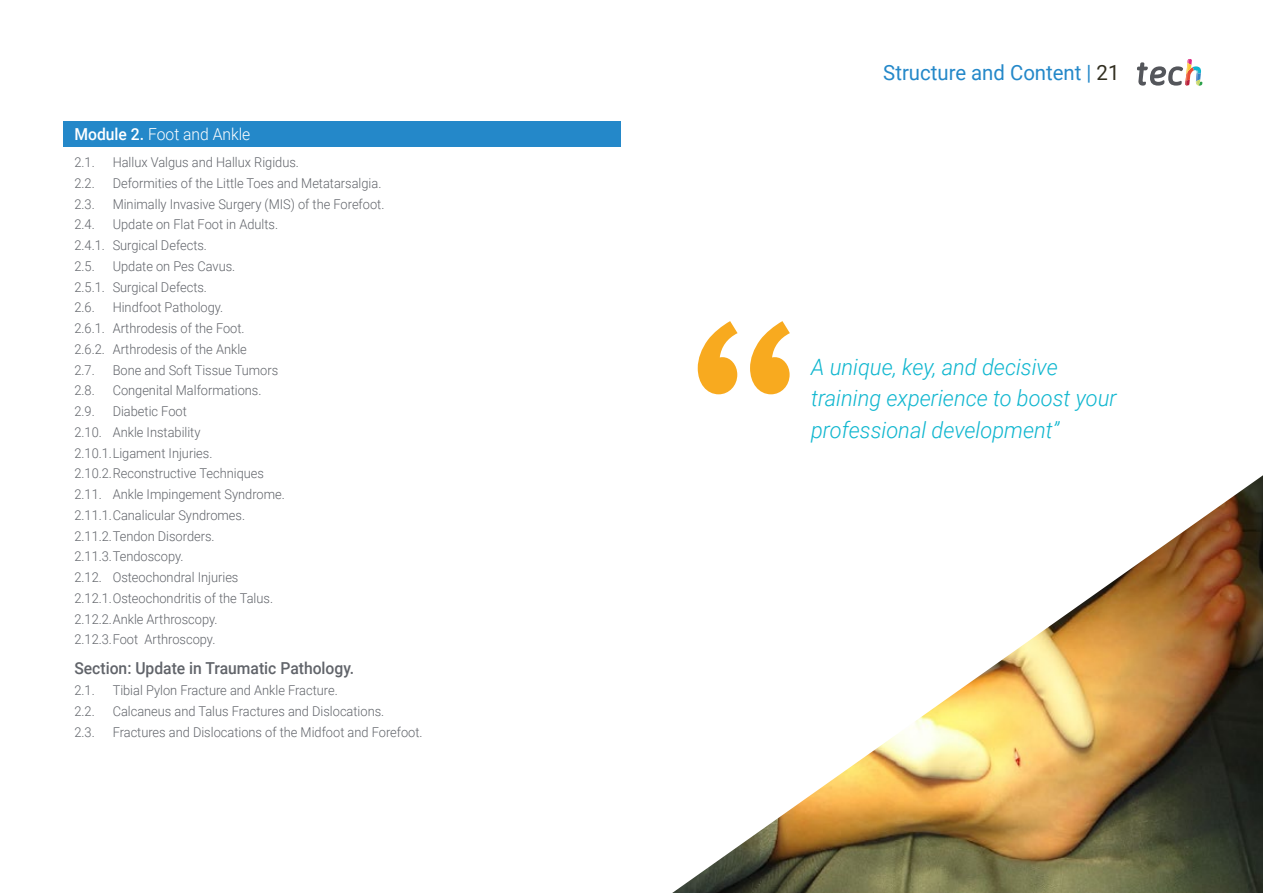
<style>
.page{position:relative;width:1263px;height:893px;background:#fff}
.page>*{position:absolute;margin:0;border:0;box-sizing:border-box;transform-origin:0 0}
.t1{font:italic 300 22.5px/31.5px "Roboto";color:#0fb6cf}
.t2{font:21px "Roboto";color:#2488c9}
.t3{font:500 16.5px "Roboto";color:#61646a;scale:.95 1}
.t4{font:300 16.5px "Roboto";color:#fff;scale:.95 1}
.t5{font:300 13.5px/20.7px "Roboto";color:#61646a;scale:.95 1}
.s1{font-weight:500}
.s2{color:#312e20}
</style>
<div class="page">
<svg style="left:698px;top:321px;width:92px;height:73px"></svg>
<div style="left:63px;top:121px;width:558px;height:25px;background:#2488c9"></div>
<img style="left:672px;top:475px;width:591px;height:418px">
<svg style="left:1137px;top:59px;width:65px;height:27px"></svg>
<p class="t4" style="left:74px;top:123px;width:187px"><span class="s1">Module 2.</span> Foot and Ankle</p>
<p class="t5" style="left:74px;top:151px;width:23px">2.1.</p>
<p class="t5" style="left:113px;top:151px;width:198px">Hallux Valgus and Hallux Rigidus.</p>
<p class="t5" style="left:74px;top:172px;width:23px">2.2.</p>
<p class="t5" style="left:113px;top:172px;width:284px">Deformities of the Little Toes and Metatarsalgia.</p>
<p class="t5" style="left:74px;top:193px;width:23px">2.3.</p>
<p class="t5" style="left:113px;top:193px;width:287px">Minimally Invasive Surgery (MIS) of the Forefoot.</p>
<p class="t5" style="left:74px;top:214px;width:23px">2.4.</p>
<p class="t5" style="left:74px;top:214px;width:216px;text-indent:38px">Update on Flat Foot in Adults.<br>2.4.1. Surgical Defects.<br>2.5.</p>
<p class="t5" style="left:74px;top:255px;width:171px;text-indent:38px">Update on Pes Cavus.<br>2.5.1. Surgical Defects.<br>2.6.</p>
<p class="t5" style="left:74px;top:297px;width:183px;text-indent:38px">Hindfoot Pathology.<br>2.6.1. Arthrodesis of the Foot.<br>2.6.2. Arthrodesis of the Ankle<br>2.7.</p>
<p class="t5" style="left:113px;top:359px;width:176px">Bone and Soft Tissue Tumors</p>
<p class="t5" style="left:74px;top:380px;width:23px">2.8.</p>
<p class="t5" style="left:113px;top:380px;width:158px">Congenital Malformations.</p>
<p class="t5" style="left:74px;top:400px;width:23px">2.9.</p>
<p class="t5" style="left:74px;top:400px;width:223px;text-indent:38px">Diabetic Foot<br>2.10. Ankle Instability<br>2.10.1.Ligament Injuries.<br>2.10.2.Reconstructive Techniques<br>2.11. Ankle Impingement Syndrome.<br>2.11.1.Canalicular Syndromes.<br>2.11.2.Tendon Disorders.<br>2.11.3.Tendoscopy.<br>2.12. Osteochondral Injuries<br>2.12.1.Osteochondritis of the Talus.<br>2.12.2.Ankle Arthroscopy.<br>2.12.3.Foot Arthroscopy.</p>
<p class="t3" style="left:74px;top:657px;width:296px">Section: Update in Traumatic Pathology.</p>
<p class="t5" style="left:74px;top:679px;width:23px">2.1.</p>
<p class="t5" style="left:113px;top:679px;width:238px">Tibial Pylon Fracture and Ankle Fracture.</p>
<p class="t5" style="left:74px;top:700px;width:23px">2.2.</p>
<p class="t5" style="left:113px;top:700px;width:287px">Calcaneus and Talus Fractures and Dislocations.</p>
<p class="t5" style="left:74px;top:721px;width:23px">2.3.</p>
<p class="t5" style="left:113px;top:721px;width:328px">Fractures and Dislocations of the Midfoot and Forefoot.</p>
<h2 class="t2" style="left:883px;top:57px;width:238px">Structure and Content | <span class="s2">21</span></h2>
<h1 class="t1" style="left:811px;top:350px;width:307px">A unique, key, and decisive training experience to boost your professional development”</h1>
</div>
